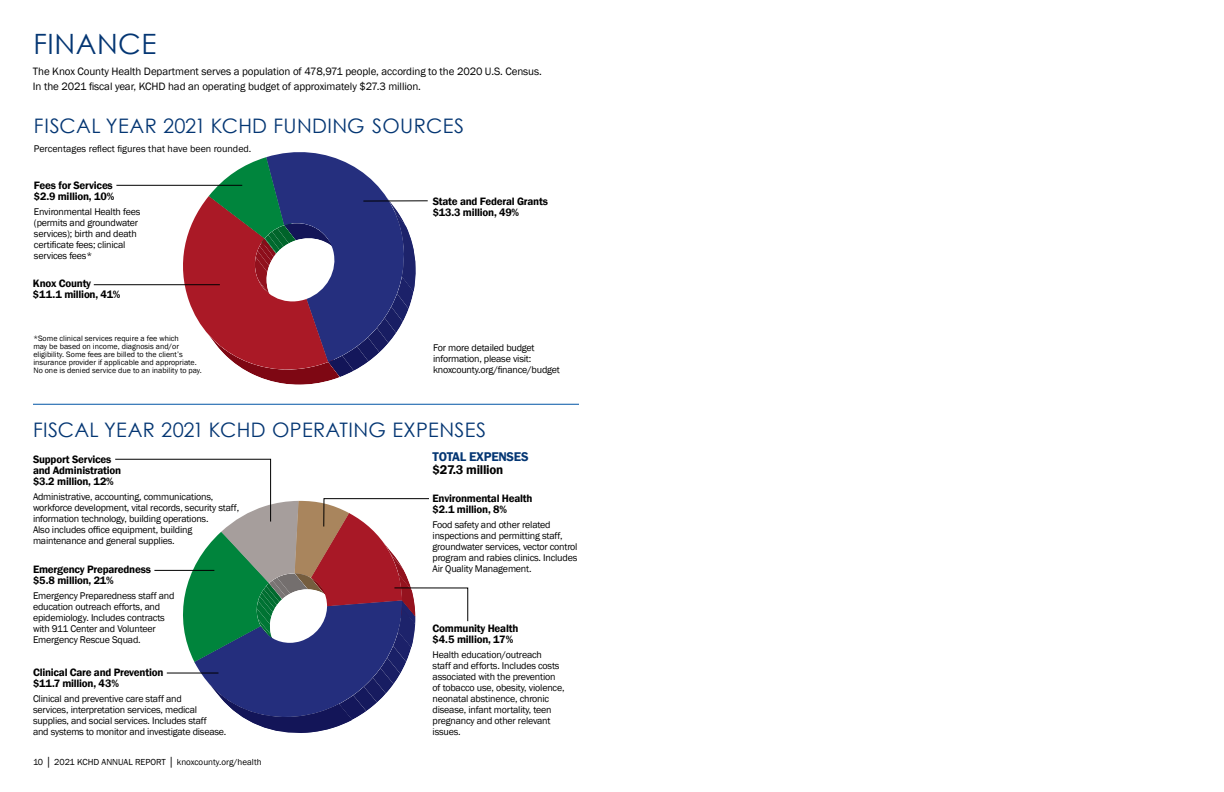
<style>
.page{position:relative;width:1224px;height:792px;background:#fff}
.page>*{position:absolute;margin:0;border:0;box-sizing:border-box;transform-origin:0 0}
.t1{font:28px "Century Gothic";letter-spacing:.02em;color:#043673}
.t2{font:20px "Century Gothic";letter-spacing:.02em;color:#043673}
.t3{font:600 13px "Franklin Gothic";letter-spacing:-.02em;color:#043673}
.t4{font:600 13px "Franklin Gothic";letter-spacing:-.02em;color:#000}
.t5{font:600 11px/11px "Franklin Gothic";letter-spacing:-.02em;color:#000}
.t6{font:11px/15px "Franklin Gothic";letter-spacing:-.01em;color:#000}
.t7{font:10px/11px "Franklin Gothic";letter-spacing:-.02em;color:#000}
.t8{font:10px "Franklin Gothic";color:#000}
.t9{font:9px "Franklin Gothic";color:#000}
.t10{font:8px/8px "Franklin Gothic";color:#000}
</style>
<div class="page">
<svg style="left:177px;top:152px;width:240px;height:233px"></svg>
<hr style="left:116px;top:185px;width:126px;height:1px;background:#000">
<hr style="left:33px;top:404px;width:546px;height:1px;background:#0054a6">
<hr style="left:94px;top:284px;width:126px;height:1px;background:#000">
<hr style="left:363px;top:201px;width:65px;height:1px;background:#000">
<svg style="left:115px;top:459px;width:353px;height:274px"></svg>
<h1 class="t1" style="left:33px;top:24px;width:125px">FINANCE</h1>
<p class="t6" style="left:33px;top:64px;width:510px">The Knox County Health Department serves a population of 478,971 people, according to the 2020 U.S. Census.<br>In the 2021 fiscal year, KCHD had an operating budget of approximately $27.3 million.</p>
<h2 class="t2" style="left:34px;top:112px;width:431px">FISCAL YEAR 2021 KCHD FUNDING SOURCES</h2>
<p class="t8" style="left:34px;top:143px;width:219px">Percentages reflect figures that have been rounded.</p>
<p class="t5" style="left:34px;top:180px;width:82px">Fees for Services $2.9 million, 10%</p>
<p class="t7" style="left:34px;top:206px;width:108px">Environmental Health fees (permits and groundwater services); birth and death certificate fees; clinical services fees*</p>
<p class="t5" style="left:33px;top:278px;width:89px">Knox County $11.1 million, 41%</p>
<p class="t10" style="left:33px;top:334px;width:170px">*Some clinical services require a fee which<br>may be based on income, diagnosis and/or eligibility. Some fees are billed to the client’s insurance provider if applicable and appropriate.<br>No one is denied service due to an inability to pay.</p>
<p class="t5" style="left:433px;top:195px;width:117px">State and Federal Grants $13.3 million, 49%</p>
<p class="t7" style="left:433px;top:342px;width:128px">For more detailed budget information, please visit: knoxcounty.org/finance/budget</p>
<h2 class="t2" style="left:33px;top:415px;width:455px">FISCAL YEAR 2021 KCHD OPERATING EXPENSES</h2>
<h3 class="t3" style="left:433px;top:449px;width:98px">TOTAL EXPENSES</h3>
<h3 class="t4" style="left:433px;top:462px;width:72px">$27.3 million</h3>
<p class="t5" style="left:33px;top:454px;width:90px">Support Services and Administration $3.2 million, 12%</p>
<p class="t7" style="left:33px;top:491px;width:208px">Administrative, accounting, communications, workforce development, vital records, security staff, information technology, building operations.<br>Also includes office equipment, building maintenance and general supplies.</p>
<p class="t5" style="left:433px;top:493px;width:101px">Environmental Health $2.1 million, 8%</p>
<p class="t7" style="left:433px;top:520px;width:146px">Food safety and other related inspections and permitting staff, groundwater services, vector control program and rabies clinics. Includes Air Quality Management.</p>
<p class="t5" style="left:33px;top:564px;width:119px">Emergency Preparedness $5.8 million, 21%</p>
<p class="t7" style="left:33px;top:590px;width:143px">Emergency Preparedness staff and education outreach efforts, and epidemiology. Includes contracts with 911 Center and Volunteer<br>Emergency Rescue Squad.</p>
<p class="t5" style="left:33px;top:667px;width:132px">Clinical Care and Prevention $11.7 million, 43%</p>
<p class="t7" style="left:33px;top:693px;width:195px">Clinical and preventive care staff and<br>services, interpretation services, medical supplies, and social services. Includes staff<br>and systems to monitor and investigate disease.</p>
<p class="t5" style="left:433px;top:623px;width:87px">Community Health $4.5 million, 17%</p>
<p class="t7" style="left:433px;top:649px;width:133px">Health education/outreach<br>staff and efforts. Includes costs associated with the prevention of tobacco use, obesity, violence, neonatal abstinence, chronic disease, infant mortality, teen pregnancy and other relevant issues.</p>
<p class="t9" style="left:33px;top:756px;width:230px">10 │ 2021 KCHD ANNUAL REPORT │ knoxcounty.org/health</p>
</div>
